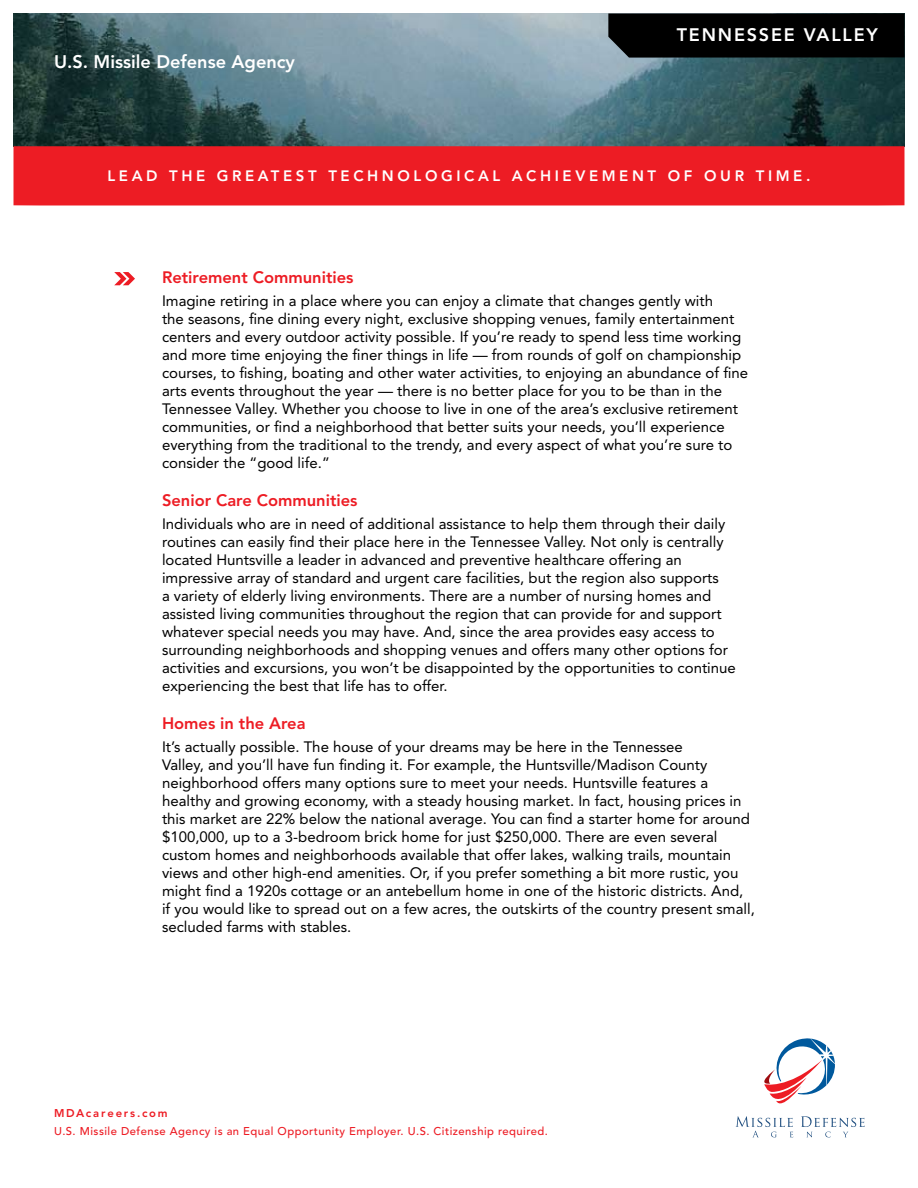
<style>
.page{position:relative;width:918px;height:1188px;background:#fff}
.page>*{position:absolute;margin:0;border:0;box-sizing:border-box;transform-origin:0 0}
.t1{font:800 18.15px "Avenir";color:#fff}
.t2{font:800 18px "Avenir";letter-spacing:.1em;color:#fff}
.t3{font:800 16.5px "Avenir";color:#ed1c24}
.t4{font:15px/18px "Avenir";color:#000}
.t5{font:800 15px "Avenir";letter-spacing:.24em;color:#fff}
.t6{font:500 11.25px "Avenir";letter-spacing:.04em;color:#ed1c24}
.t7{font:800 11.25px "Avenir";letter-spacing:.165em;color:#ed1c24}
</style>
<div class="page">
<img style="left:14px;top:14px;width:890px;height:132px">
<div style="left:14px;top:146px;width:890px;height:60px;background:#ed1c24"></div>
<svg style="left:114px;top:272px;width:21px;height:13px"></svg>
<svg style="left:736px;top:1038px;width:129px;height:99px"></svg>
<div style="left:608px;top:13px;width:297px;height:45px;background:#000"></div>
<p class="t1" style="left:54px;top:51px;width:242px">U.S. M issile Defense Agency</p>
<p class="t2" style="left:677px;top:24px;width:203px">Tenness ee Valley</p>
<p class="t5" style="left:108px;top:167px;width:200px">Lead th e Gr eat est</p>
<p class="t5" style="left:328px;top:167px;width:198px">Tech nol og ic al Ach</p>
<p class="t5" style="left:555px;top:167px;width:257px">iev ement of Our Time.</p>
<p class="t3" style="left:162px;top:267px;width:193px">Retirement Communities</p>
<p class="t4" style="left:162px;top:292px;width:588px">Imagine retiring in a place where you can enjoy a climate that changes gently with<br>the seasons, fine dining every night, exclusive shopping venues, family entertainment centers and every outdoor activity possible. If you’re ready to spend less time working and more time enjoying the finer things in life — from rounds of golf on championship courses, to fishing, boating and other water activities, to enjoying an abundance of fine arts events throughout the year — there is no better place for you to be than in the Tennessee Valley. Whether you choose to live in one of the area’s exclusive retirement communities, or find a neighborhood that better suits your needs, you’ll experience everything from the traditional to the trendy, and every aspect of what you’re sure to consider the “good life.”</p>
<p class="t3" style="left:162px;top:490px;width:197px">Senior Care Communities</p>
<p class="t4" style="left:162px;top:515px;width:575px">Individuals who are in need of additional assistance to help them through their daily routines can easily find their place here in the Tennessee Valley. Not only is centrally located Huntsville a leader in advanced and preventive healthcare offering an impressive array of standard and urgent care facilities, but the region also supports<br>a variety of elderly living environments. There are a number of nursing homes and assisted living communities throughout the region that can provide for and support whatever special needs you may have. And, since the area provides easy access to surrounding neighborhoods and shopping venues and offers many other options for activities and excursions, you won’t be disappointed by the opportunities to continue experiencing the best that life has to offer.</p>
<p class="t3" style="left:162px;top:713px;width:145px">Homes in the Area</p>
<p class="t4" style="left:162px;top:738px;width:594px">It’s actually possible. The house of your dreams may be here in the Tennessee<br>Valley, and you’ll have fun finding it. For example, the Huntsville/Madison County neighborhood offers many options sure to meet your needs. Huntsville features a healthy and growing economy, with a steady housing market. In fact, housing prices in this market are 22% below the national average. You can find a starter home for around $100,000, up to a 3-bedroom brick home for just $250,000. There are even several custom homes and neighborhoods available that offer lakes, walking trails, mountain views and other high-end amenities. Or, if you prefer something a bit more rustic, you might find a 1920s cottage or an antebellum home in one of the historic districts. And, if you would like to spread out on a few acres, the outskirts of the country present small, secluded farms with stables.</p>
<p class="t7" style="left:54px;top:1106px;width:11px">MDA</p>
<p class="t7" style="left:86px;top:1106px;width:83px">careers.com</p>
<p class="t6" style="left:54px;top:1124px;width:495px">U.S. Missile Defense Agency is an Equal Opportunity Employer. U.S. Citizenship required.</p>
</div>
